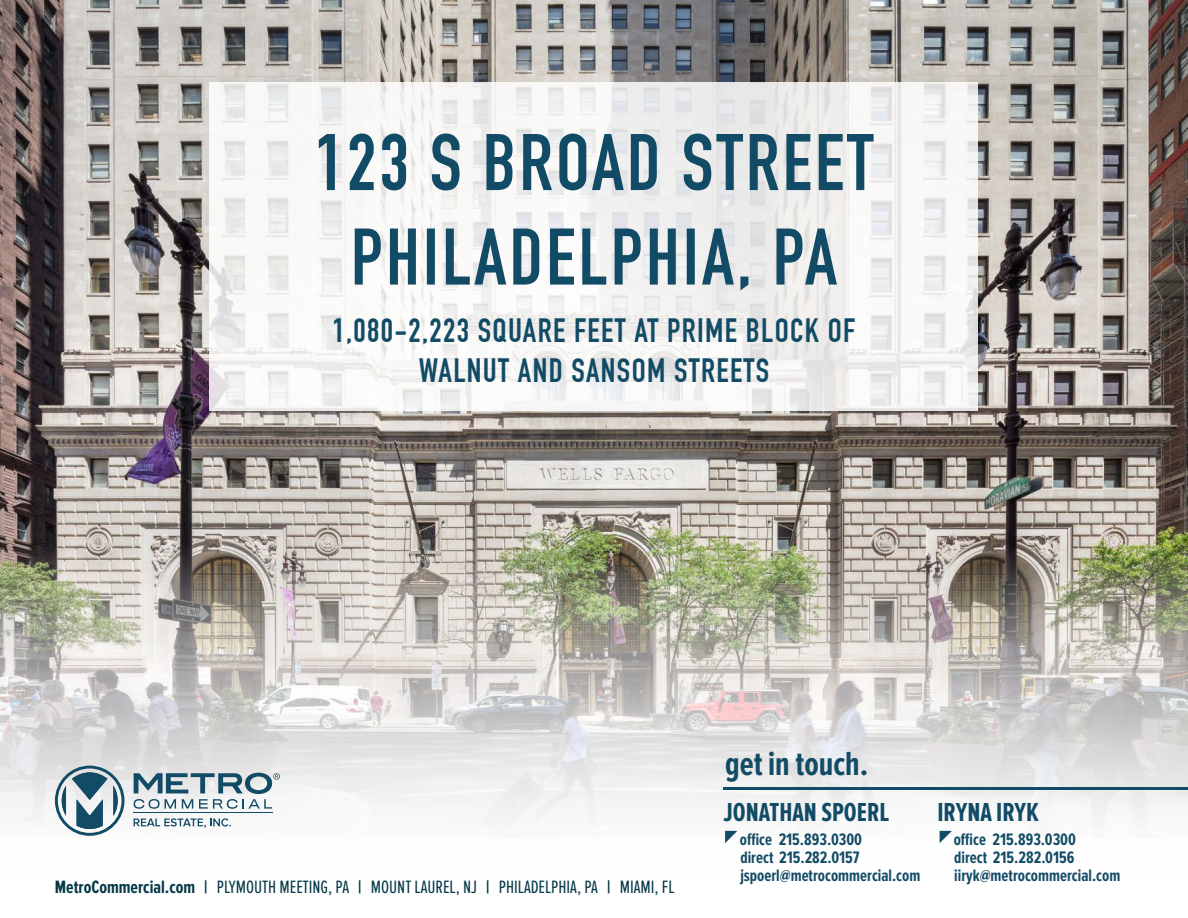
<style>
.page{position:relative;width:1188px;height:918px;background:#fff}
.page>*{position:absolute;margin:0;border:0;box-sizing:border-box;transform-origin:0 0}
.t1{font:78.75px "DIN Engschrift";letter-spacing:.04em;color:#124b65}
.t2{font:700 34.65px "Proxima Nova Ex Cn";color:#124b65}
.t3{font:33px/39.6px "DIN Engschrift";letter-spacing:.04em;color:#124b65;text-align:center}
.t4{font:700 27px "Proxima Nova Ex Cn";color:#124b65}
.t5{font:18.45px "Proxima Nova Ex Cn";color:#043747}
.t6{font:700 17.25px "Proxima Nova Ex Cn";color:#124b65}
.s1{font-weight:700}
</style>
<div class="page">
<img style="left:0;top:0;width:1188px;height:837px">
<hr style="left:724px;top:787px;width:464px;height:3px;background:#124b65">
<svg style="left:725px;top:831px;width:12px;height:12px"></svg>
<hr style="left:134px;top:812px;width:139px;height:1px;background:#124b65">
<svg style="left:55px;top:766px;width:69px;height:70px"></svg>
<svg style="left:134px;top:818px;width:97px;height:10px"></svg>
<svg style="left:134px;top:773px;width:146px;height:36px"></svg>
<svg style="left:210px;top:82px;width:768px;height:328px;fill:#f5f4f3"></svg>
<svg style="left:940px;top:831px;width:12px;height:12px"></svg>
<p class="t1" style="left:315px;top:116px;width:560px">123 S BROAD STREET</p>
<p class="t1" style="left:351px;top:211px;width:488px">PHILADELPHIA, PA</p>
<p class="t3" style="left:333px;top:311px;width:524px">1,080-2,223 SQUARE FEET AT PRIME BLOCK OF<br>WALNUT AND SANSOM STREETS</p>
<p class="t5" style="left:55px;top:877px;width:621px"><span class="s1">MetroCommercial.com |</span> PLYMOUTH MEETING, PA <span class="s1">|</span> MOUNT LAUREL, NJ <span class="s1">|</span> PHILADELPHIA, PA <span class="s1">|</span> MIAMI, FL</p>
<p class="t2" style="left:725px;top:744px;width:145px">get in touch.</p>
<p class="t4" style="left:724px;top:797px;width:167px">JONATHAN SPOERL</p>
<p class="t6" style="left:740px;top:830px;width:124px">office 215.893.0300</p>
<p class="t6" style="left:740px;top:848px;width:121px">direct 215.282.0157</p>
<p class="t6" style="left:740px;top:866px;width:181px">jspoerl@metrocommercial.com</p>
<p class="t4" style="left:937px;top:797px;width:103px">IRYNA IRYK</p>
<p class="t6" style="left:954px;top:830px;width:124px">office 215.893.0300</p>
<p class="t6" style="left:954px;top:848px;width:122px">direct 215.282.0156</p>
<p class="t6" style="left:954px;top:866px;width:168px">iiryk@metrocommercial.com</p>
</div>
